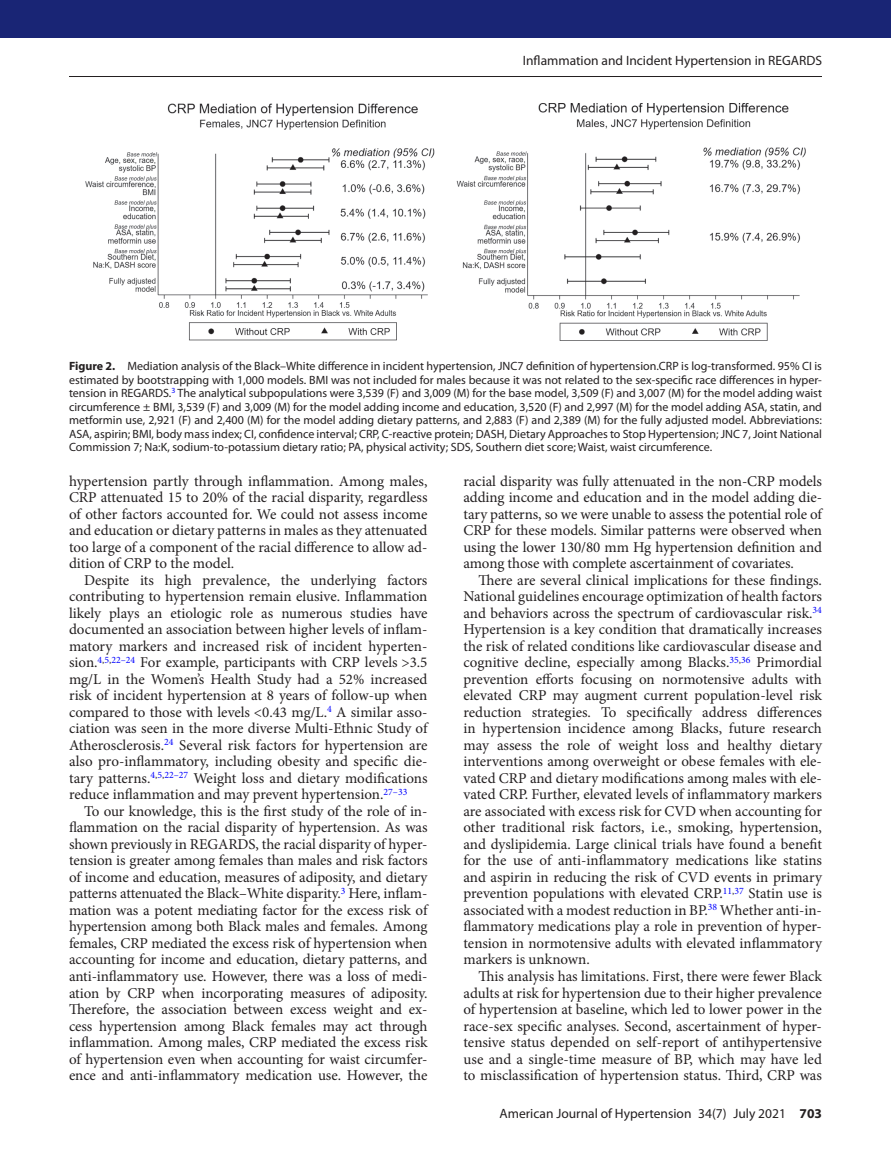
<style>
.page{position:relative;width:891px;height:1175px;background:#fff}
.page>*{position:absolute;margin:0;border:0;box-sizing:border-box;transform-origin:0 0}
.t1{font:15px/16.5px "Minion Pro";letter-spacing:-.005em;color:#231f20;text-align:justify}
.t2{font:13.5px "Myriad Pro";color:#231f20}
.t3{font:12px/13.5px "Myriad Pro";color:#231f20;text-align:justify}
.s1{font-weight:700}
</style>
<div class="page">
<hr style="left:69px;top:76px;width:753px;height:1px;background:#231f20">
<div style="left:0;top:0;width:891px;height:38px;background:#192575"></div>
<img style="left:85px;top:103px;width:721px;height:238px">
<p class="t2" style="left:523px;top:52px;width:301px">Inflammation and Incident Hypertension in REGARDS</p>
<p class="t3" style="left:69px;top:359px;width:754px"><span class="s1">Figure 2.</span> Mediation analysis of the Black–White difference in incident hypertension, JNC7 definition of hypertension.CRP is log-transformed. 95% CI is estimated by bootstrapping with 1,000 models. BMI was not included for males because it was not related to the sex-specific race differences in hyper&shy;tension in REGARDS.<sup>3</sup> The analytical subpopulations were 3,539 (F) and 3,009 (M) for the base model, 3,509 (F) and 3,007 (M) for the model adding waist circumference ± BMI, 3,539 (F) and 3,009 (M) for the model adding income and education, 3,520 (F) and 2,997 (M) for the model adding ASA, statin, and metformin use, 2,921 (F) and 2,400 (M) for the model adding dietary patterns, and 2,883 (F) and 2,389 (M) for the fully adjusted model. Abbreviations:<br>ASA, aspirin; BMI, body mass index; CI, confidence interval; CRP, C-reactive protein; DASH, Dietary Approaches to Stop Hypertension; JNC 7, Joint National Commission 7; Na:K, sodium-to-potassium dietary ratio; PA, physical activity; SDS, Southern diet score; Waist, waist circumference.</p>
<p class="t1" style="left:69px;top:472px;width:360px">hypertension partly through inflammation. Among males, CRP attenuated 15 to 20% of the racial disparity, regardless of other factors accounted for. We could not assess income and education or dietary patterns in males as they attenuated too large of a component of the racial difference to allow ad&shy;dition of CRP to the model.</p>
<p class="t1" style="left:69px;top:571px;width:360px;text-indent:15px">Despite its high prevalence, the underlying factors contributing to hypertension remain elusive. Inflammation likely plays an etiologic role as numerous studies have documented an association between higher levels of inflam&shy;matory markers and increased risk of incident hyperten&shy;sion.<sup>4</sup><sup>,</sup><sup>5</sup><sup>,</sup><sup>22–24</sup> For example, participants with CRP levels &gt;3.5 mg/L in the Women’s Health Study had a 52% increased risk of incident hypertension at 8 years of follow-up when compared to those with levels &lt;0.43 mg/L.<sup>4</sup> A similar asso&shy;ciation was seen in the more diverse Multi-Ethnic Study of Atherosclerosis.<sup>24</sup> Several risk factors for hypertension are also pro-inflammatory, including obesity and specific die&shy;tary patterns.<sup>4</sup><sup>,</sup><sup>5</sup><sup>,</sup><sup>22–27</sup> Weight loss and dietary modifications reduce inflammation and may prevent hypertension.<sup>27–33</sup></p>
<p class="t1" style="left:69px;top:802px;width:360px;text-indent:15px">To our knowledge, this is the first study of the role of in&shy;flammation on the racial disparity of hypertension. As was shown previously in REGARDS, the racial disparity of hyper&shy;tension is greater among females than males and risk factors of income and education, measures of adiposity, and dietary patterns attenuated the Black–White disparity.<sup>3</sup> Here, inflam&shy;mation was a potent mediating factor for the excess risk of hypertension among both Black males and females. Among females, CRP mediated the excess risk of hypertension when accounting for income and education, dietary patterns, and anti-inflammatory use. However, there was a loss of medi&shy;ation by CRP when incorporating measures of adiposity.<br>Therefore, the association between excess weight and ex&shy;cess hypertension among Black females may act through inflammation. Among males, CRP mediated the excess risk of hypertension even when accounting for waist circumfer&shy;ence and anti-inflammatory medication use. However, the</p>
<p class="t1" style="left:463px;top:472px;width:360px">racial disparity was fully attenuated in the non-CRP models adding income and education and in the model adding die&shy;tary patterns, so we were unable to assess the potential role of CRP for these models. Similar patterns were observed when using the lower 130/80 mm Hg hypertension definition and among those with complete ascertainment of covariates.</p>
<p class="t1" style="left:463px;top:571px;width:360px;text-indent:15px">There are several clinical implications for these findings.<br>National guidelines encourage optimization of health factors and behaviors across the spectrum of cardiovascular risk.<sup>34<br></sup>Hypertension is a key condition that dramatically increases the risk of related conditions like cardiovascular disease and cognitive decline, especially among Blacks.<sup>35</sup><sup>,</sup><sup>36</sup> Primordial prevention efforts focusing on normotensive adults with elevated CRP may augment current population-level risk reduction strategies. To specifically address differences in hypertension incidence among Blacks, future research may assess the role of weight loss and healthy dietary interventions among overweight or obese females with ele&shy;vated CRP and dietary modifications among males with ele&shy;vated CRP. Further, elevated levels of inflammatory markers are associated with excess risk for CVD when accounting for other traditional risk factors, i.e., smoking, hypertension, and dyslipidemia. Large clinical trials have found a benefit for the use of anti-inflammatory medications like statins and aspirin in reducing the risk of CVD events in primary prevention populations with elevated CRP.<sup>11</sup><sup>,</sup><sup>37</sup> Statin use is associated with a modest reduction in BP.<sup>38</sup> Whether anti-in&shy;flammatory medications play a role in prevention of hyper&shy;tension in normotensive adults with elevated inflammatory markers is unknown.</p>
<p class="t1" style="left:463px;top:967px;width:360px;text-indent:15px">This analysis has limitations. First, there were fewer Black adults at risk for hypertension due to their higher prevalence of hypertension at baseline, which led to lower power in the race-sex specific analyses. Second, ascertainment of hyper&shy;tensive status depended on self-report of antihypertensive use and a single-time measure of BP, which may have led to misclassification of hypertension status. Third, CRP was</p>
<p class="t2" style="left:500px;top:1105px;width:324px">American Journal of Hypertension 34(7) July 2021 <span class="s1">703</span></p>
</div>
